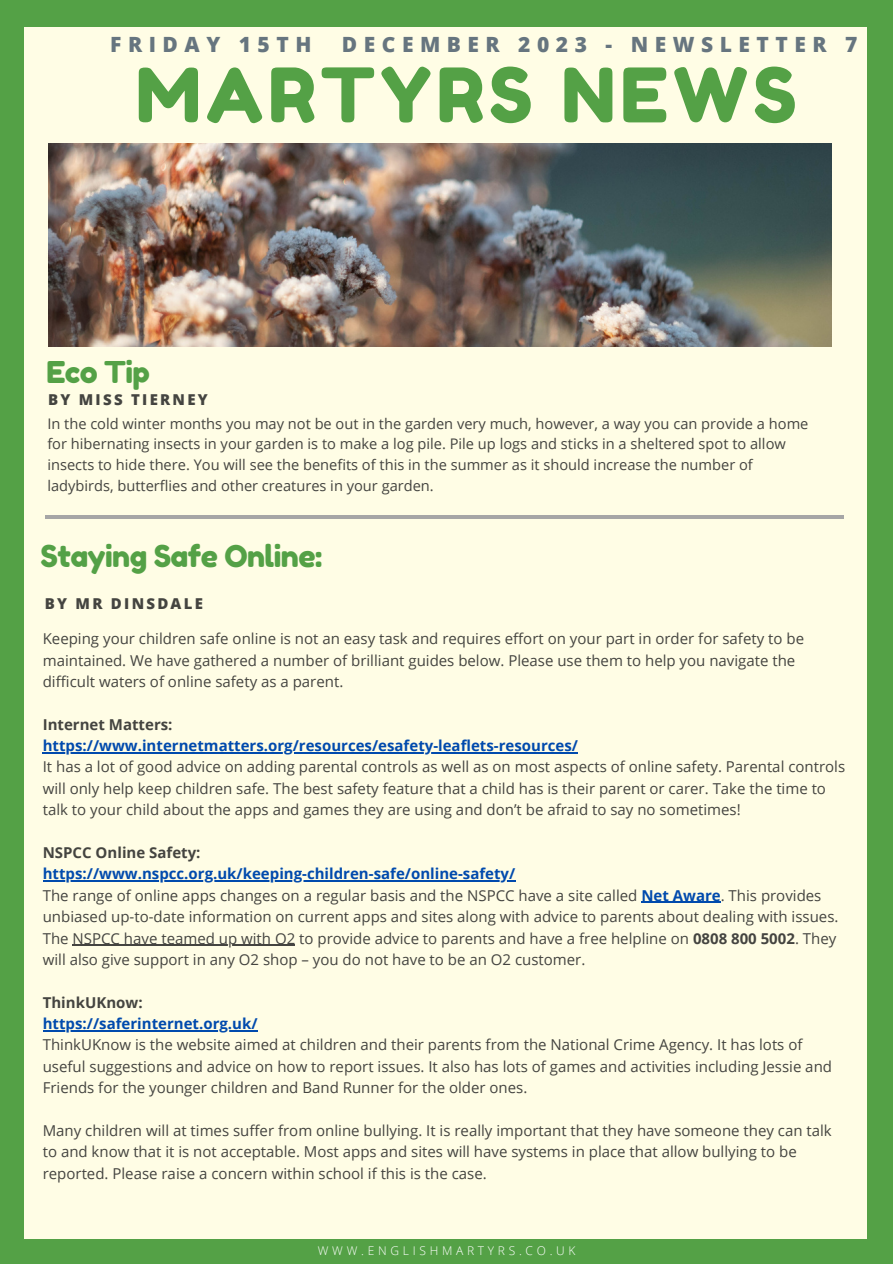
<style>
.page{position:relative;width:893px;height:1264px;background:#fff}
.page>*{position:absolute;margin:0;border:0;box-sizing:border-box;transform-origin:0 0}
.t1{font:74.85px "Fredoka One";letter-spacing:.065em;color:#54a146}
.t2{font:30px "Fredoka One";letter-spacing:-.02em;color:#54a146}
.t3{font:800 21px "Open Sans";letter-spacing:.31em;color:#66757f}
.t4{font:15px/21.3px "Open Sans";color:#444440}
.t5{font:700 15px "Open Sans";color:#004aad}
.t6{font:700 15px "Open Sans";color:#444440}
.t7{font:800 15px "Open Sans";letter-spacing:.15em;color:#444440}
.t8{font:14.55px/20.9px "Open Sans";color:#444440}
.t9{font:300 12px "Open Sans";letter-spacing:.31em;color:#fff}
.s1{font-weight:700;color:#004aad}
.s2{font-weight:700}
</style>
<div class="page">
<div style="left:0;top:0;width:892px;height:1263px;background:#54a146"></div>
<div style="left:25px;top:27px;width:841px;height:1210px;background:#fffde5"></div>
<hr style="left:45px;top:516px;width:798px;height:2px;background:#a6a6a6">
<img style="left:48px;top:143px;width:783px;height:203px">
<hr style="left:43px;top:752px;width:535px;height:1px;background:#004aad">
<hr style="left:43px;top:880px;width:472px;height:1px;background:#004aad">
<hr style="left:641px;top:901px;width:79px;height:2px;background:#004aad">
<hr style="left:73px;top:944px;width:222px;height:1px;background:#444440">
<hr style="left:43px;top:1030px;width:214px;height:1px;background:#004aad">
<p class="t3" style="left:110px;top:30px;width:203px">FRIDAY 15TH</p>
<p class="t3" style="left:342px;top:30px;width:517px">DECEMBER 2023 - NEWSLETTER 7</p>
<p class="t1" style="left:136px;top:49px;width:662px">MARTYRS NEWS</p>
<p class="t2" style="left:46px;top:353px;width:105px">Eco Tip</p>
<p class="t7" style="left:48px;top:389px;width:161px">BY MISS TIERNEY</p>
<p class="t8" style="left:47px;top:412px;width:762px">In the cold winter months you may not be out in the garden very much, however, a way you can provide a home for hibernating insects in your garden is to make a log pile. Pile up logs and sticks in a sheltered spot to allow insects to hide there. You will see the benefits of this in the summer as it should increase the number of ladybirds, butterflies and other creatures in your garden.</p>
<p class="t2" style="left:41px;top:538px;width:283px">Staying Safe Online:</p>
<p class="t7" style="left:45px;top:592px;width:159px">BY MR DINSDALE</p>
<p class="t4" style="left:43px;top:627px;width:762px">Keeping your children safe online is not an easy task and requires effort on your part in order for safety to be maintained. We have gathered a number of brilliant guides below. Please use them to help you navigate the difficult waters of online safety as a parent.</p>
<p class="t6" style="left:43px;top:713px;width:131px">Internet Matters:</p>
<p class="t5" style="left:43px;top:735px;width:537px">https://www.internetmatters.org/resources/esafety-leaflets-resources/</p>
<p class="t4" style="left:43px;top:756px;width:803px">It has a lot of good advice on adding parental controls as well as on most aspects of online safety. Parental controls will only help keep children safe. The best safety feature that a child has is their parent or carer. Take the time to talk to your child about the apps and games they are using and don’t be afraid to say no sometimes!</p>
<p class="t6" style="left:43px;top:842px;width:159px">NSPCC Online Safety:</p>
<p class="t5" style="left:43px;top:863px;width:474px">https://www.nspcc.org.uk/keeping-children-safe/online-safety/</p>
<p class="t4" style="left:43px;top:884px;width:797px">The range of online apps changes on a regular basis and the NSPCC have a site called <span class="s1">Net Aware</span>. This provides unbiased up-to-date information on current apps and sites along with advice to parents about dealing with issues.</p>
<p class="t4" style="left:43px;top:927px;width:795px">The NSPCC have teamed up with O2 to provide advice to parents and have a free helpline on <span class="s2">0808 800 5002</span>. They will also give support in any O2 shop – you do not have to be an O2 customer.</p>
<p class="t6" style="left:43px;top:991px;width:101px">ThinkUKnow:</p>
<p class="t5" style="left:43px;top:1013px;width:216px">https://saferinternet.org.uk/</p>
<p class="t4" style="left:43px;top:1033px;width:790px">ThinkUKnow is the website aimed at children and their parents from the National Crime Agency. It has lots of useful suggestions and advice on how to report issues. It also has lots of games and activities including Jessie and<br>Friends for the younger children and Band Runner for the older ones.</p>
<p class="t4" style="left:43px;top:1119px;width:790px">Many children will at times suffer from online bullying. It is really important that they have someone they can talk to and know that it is not acceptable. Most apps and sites will have systems in place that allow bullying to be reported. Please raise a concern within school if this is the case.</p>
<p class="t9" style="left:318px;top:1242px;width:259px">WWW.ENGLISHMARTYRS.CO.UK</p>
</div>
